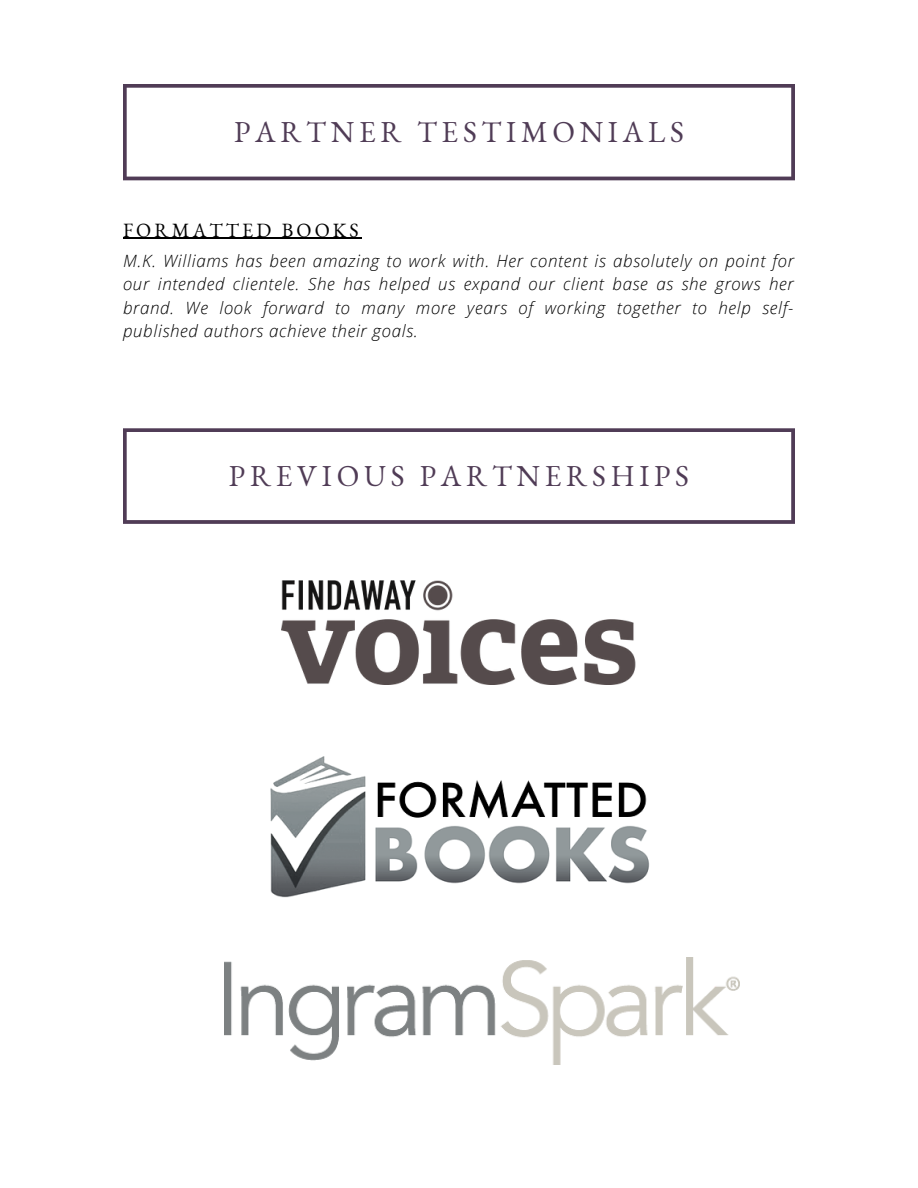
<style>
.page{position:relative;width:918px;height:1188px;background:#fff}
.page>*{position:absolute;margin:0;border:0;box-sizing:border-box;transform-origin:0 0}
.t1{font:29.7px "EB Garamond";letter-spacing:.16em;color:#503c56}
.t2{font:19.8px "EB Garamond";letter-spacing:.16em;color:#000}
.t3{font:italic 300 16.95px/23.2px "Open Sans";letter-spacing:.04em;color:#000;text-align:justify}
</style>
<div class="page">
<svg style="left:123px;top:84px;width:672px;height:96px"></svg>
<svg style="left:123px;top:428px;width:672px;height:96px"></svg>
<img style="left:282px;top:581px;width:354px;height:103px">
<img style="left:270px;top:756px;width:380px;height:142px">
<img style="left:225px;top:957px;width:514px;height:107px">
<hr style="left:123px;top:238px;width:239px;height:1px;background:#000">
<h1 class="t1" style="left:234px;top:112px;width:451px">PARTNER TESTIMONIALS</h1>
<p class="t2" style="left:123px;top:217px;width:237px">FORMATTED BOOKS</p>
<p class="t3" style="left:123px;top:249px;width:673px">M.K. Williams has been amazing to work with. Her content is absolutely on point for our intended clientele. She has helped us expand our client base as she grows her brand. We look forward to many more years of working together to help self&shy;published authors achieve their goals.</p>
<h1 class="t1" style="left:229px;top:456px;width:462px">PREVIOUS PARTNERSHIPS</h1>
</div>
